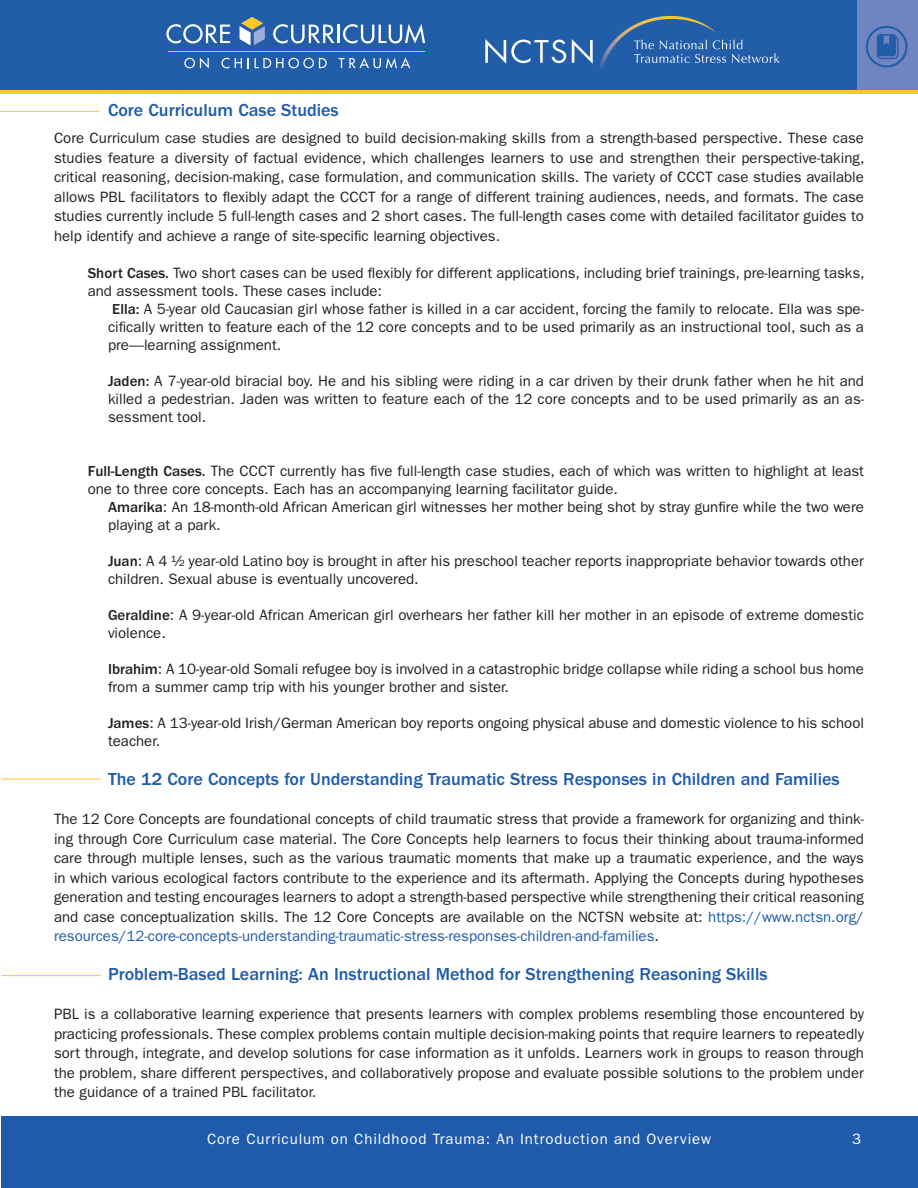
<style>
.page{position:relative;width:918px;height:1188px;background:#fff}
.page>*{position:absolute;margin:0;border:0;box-sizing:border-box;transform-origin:0 0}
.t1{font:500 18px "ITC Franklin Gothic Std";color:#1f5baa}
.t2{font:15px/19.5px "ITC Franklin Gothic Std";color:#231f20}
.t3{font:15px "ITC Franklin Gothic Std";letter-spacing:.06em;color:#fff}
.s1{font-weight:500}
.s2{color:#1f5baa}
</style>
<div class="page">
<div style="left:1px;top:1117px;width:917px;height:71px;background:#1f5baa"></div>
<div style="left:0;top:44px;width:918px;height:50px;background:#fec828"></div>
<div style="left:0;top:0;width:918px;height:90px;background:#7084c1"></div>
<div style="left:0;top:0;width:857px;height:90px;background:#225daa"></div>
<svg style="left:485px;top:39px;width:81px;height:25px"></svg>
<svg style="left:572px;top:39px;width:21px;height:25px"></svg>
<svg style="left:717px;top:40px;width:63px;height:23px"></svg>
<img style="left:599px;top:16px;width:118px;height:52px">
<hr style="left:168px;top:51px;width:257px;height:1px;background:#fec828">
<svg style="left:240px;top:17px;width:25px;height:28px"></svg>
<svg style="left:166px;top:24px;width:64px;height:19px"></svg>
<svg style="left:273px;top:24px;width:62px;height:19px"></svg>
<hr style="left:337px;top:25px;width:3px;height:18px;background:#fff">
<svg style="left:343px;top:24px;width:82px;height:19px"></svg>
<svg style="left:184px;top:57px;width:25px;height:12px"></svg>
<svg style="left:221px;top:58px;width:8px;height:10px"></svg>
<svg style="left:235px;top:58px;width:7px;height:10px"></svg>
<svg style="left:255px;top:58px;width:72px;height:10px"></svg>
<svg style="left:338px;top:58px;width:72px;height:10px"></svg>
<svg style="left:866px;top:26px;width:41px;height:42px"></svg>
<hr style="left:0;top:111px;width:99px;height:1px;background:#ffc727">
<hr style="left:2px;top:779px;width:99px;height:1px;background:#ffc727">
<hr style="left:2px;top:975px;width:99px;height:1px;background:#ffc727">
<p class="t1" style="left:108px;top:100px;width:232px">Core Curriculum Case Studies</p>
<p class="t2" style="left:54px;top:129px;width:812px;text-align:justify">Core Curriculum case studies are designed to build decision-making skills from a strength-based perspective. These case studies feature a diversity of factual evidence, which challenges learners to use and strengthen their perspective-taking, critical reasoning, decision-making, case formulation, and communication skills. The variety of CCCT case studies available allows PBL facilitators to flexibly adapt the CCCT for a range of different training audiences, needs, and formats. The case studies currently include 5 full-length cases and 2 short cases. The full-length cases come with detailed facilitator guides to help identify and achieve a range of site-specific learning objectives.</p>
<p class="t2" style="left:88px;top:264px;width:779px;line-height:18px"><span class="s1">Short Cases.</span> Two short cases can be used flexibly for different applications, including brief trainings, pre-learning tasks, and assessment tools. These cases include:</p>
<p class="t2" style="left:108px;top:300px;width:758px;line-height:18px;text-align:justify"><span class="s1">Ella:</span> A 5-year old Caucasian girl whose father is killed in a car accident, forcing the family to relocate. Ella was spe&shy;cifically written to feature each of the 12 core concepts and to be used primarily as an instructional tool, such as a pre—learning assignment.</p>
<p class="t2" style="left:108px;top:372px;width:758px;line-height:18px;text-align:justify"><span class="s1">Jaden:</span> A 7-year-old biracial boy. He and his sibling were riding in a car driven by their drunk father when he hit and killed a pedestrian. Jaden was written to feature each of the 12 core concepts and to be used primarily as an as&shy;sessment tool.</p>
<p class="t2" style="left:88px;top:462px;width:778px;line-height:18px"><span class="s1">Full-Length Cases.</span> The CCCT currently has five full-length case studies, each of which was written to highlight at least one to three core concepts. Each has an accompanying learning facilitator guide.</p>
<p class="t2" style="left:108px;top:498px;width:757px;line-height:18px"><span class="s1">Amarika</span>: An 18-month-old African American girl witnesses her mother being shot by stray gunfire while the two were playing at a park.</p>
<p class="t2" style="left:108px;top:552px;width:757px;line-height:18px"><span class="s1">Juan</span>: A 4 ½ year-old Latino boy is brought in after his preschool teacher reports inappropriate behavior towards other children. Sexual abuse is eventually uncovered.</p>
<p class="t2" style="left:108px;top:606px;width:758px;line-height:18px"><span class="s1">Geraldine</span>: A 9-year-old African American girl overhears her father kill her mother in an episode of extreme domestic violence.</p>
<p class="t2" style="left:108px;top:660px;width:757px;line-height:18px"><span class="s1">Ibrahim</span>: A 10-year-old Somali refugee boy is involved in a catastrophic bridge collapse while riding a school bus home from a summer camp trip with his younger brother and sister.</p>
<p class="t2" style="left:108px;top:714px;width:758px;line-height:18px"><span class="s1">James</span>: A 13-year-old Irish/German American boy reports ongoing physical abuse and domestic violence to his school teacher.</p>
<p class="t1" style="left:108px;top:769px;width:733px">The 12 Core Concepts for Understanding Traumatic Stress Responses in Children and Families</p>
<p class="t2" style="left:54px;top:810px;width:812px;text-align:justify">The 12 Core Concepts are foundational concepts of child traumatic stress that provide a framework for organizing and think&shy;ing through Core Curriculum case material. The Core Concepts help learners to focus their thinking about trauma-informed care through multiple lenses, such as the various traumatic moments that make up a traumatic experience, and the ways in which various ecological factors contribute to the experience and its aftermath. Applying the Concepts during hypotheses generation and testing encourages learners to adopt a strength-based perspective while strengthening their critical reasoning and case conceptualization skills. The 12 Core Concepts are available on the NCTSN website at: <span class="s2">https://www.nctsn.org/ resources/12-core-concepts-understanding-traumatic-stress-responses-children-and-families</span>.</p>
<p class="t1" style="left:108px;top:964px;width:661px">Problem-Based Learning: An Instructional Method for Strengthening Reasoning Skills</p>
<p class="t2" style="left:54px;top:1005px;width:812px;text-align:justify">PBL is a collaborative learning experience that presents learners with complex problems resembling those encountered by practicing professionals. These complex problems contain multiple decision-making points that require learners to repeatedly sort through, integrate, and develop solutions for case information as it unfolds. Learners work in groups to reason through the problem, share different perspectives, and collaboratively propose and evaluate possible solutions to the problem under the guidance of a trained PBL facilitator.</p>
<p class="t3" style="left:207px;top:1131px;width:505px">Core Curriculum on Childhood Trauma: An Introduction and Overview</p>
<p class="t3" style="left:852px;top:1131px;width:10px">3</p>
</div>
